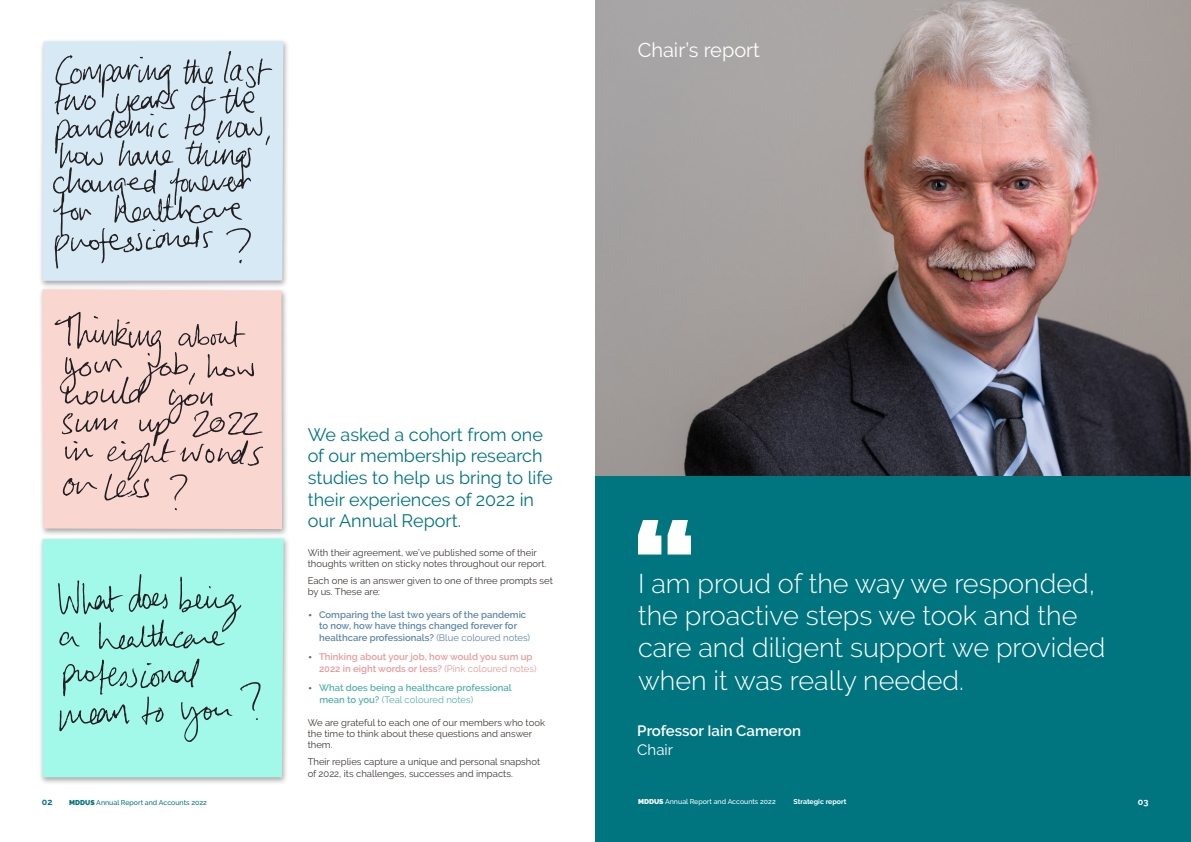
<style>
.page{position:relative;width:1191px;height:842px;background:#fff}
.page>*{position:absolute;margin:0;border:0;box-sizing:border-box;transform-origin:0 0}
.t1{font:300 27px/32.4px "Raleway";color:#fff}
.t2{font:20px "Raleway";color:#fff}
.t3{font:18px/21.6px "Raleway";color:#007580}
.t4{font:600 15px "Raleway";color:#fff}
.t5{font:15px "Raleway";color:#fff}
.t6{font:9.5px/11.4px "Raleway";color:#3e3835}
.t7{font:600 9.5px/11.4px "Raleway";color:#5c86ac}
.t8{font:600 9.5px/11.4px "Raleway";color:#ea9997}
.t9{font:600 9.5px "Raleway";color:#53b2ab}
.t10{font:9.5px "Raleway";color:#53b2ab}
.t11{font:700 9px "Raleway";color:#007580}
.t12{font:700 9px "Raleway";color:#fff}
.t13{font:500 7px "Raleway";color:#007580}
.t14{font:500 7px "Raleway";color:#fff}
.t15{font:700 7px "Raleway";color:#fff}
.s1{font-weight:900}
.s2{font-weight:300;font-size:14px;color:#63656a}
.s3{font-weight:400}
.s4{font-weight:600}
</style>
<div class="page">
<div style="left:38px;top:286px;width:250px;height:251px;background:#231f20;opacity:.4"></div>
<div style="left:43px;top:289px;width:239px;height:240px;background:#fad6d1"></div>
<div style="left:38px;top:536px;width:252px;height:249px;background:#231f20;opacity:.4"></div>
<div style="left:43px;top:538px;width:241px;height:239px;background:#a2f8e9"></div>
<div style="left:38px;top:38px;width:252px;height:251px;background:#231f20;opacity:.4"></div>
<div style="left:43px;top:41px;width:240px;height:240px;background:#d7e9f5"></div>
<svg style="left:240px;top:682px;width:21px;height:29px"></svg>
<svg style="left:59px;top:659px;width:174px;height:83px"></svg>
<svg style="left:58px;top:574px;width:184px;height:76px"></svg>
<svg style="left:53px;top:51px;width:219px;height:217px"></svg>
<svg style="left:54px;top:311px;width:209px;height:190px"></svg>
<img style="left:595px;top:0;width:596px;height:476px">
<div style="left:595px;top:476px;width:596px;height:366px;background:#007580"></div>
<svg style="left:638px;top:520px;width:53px;height:34px"></svg>
<p class="t2" style="left:637px;top:38px;width:124px">Chair’s report</p>
<p class="t11" style="left:42px;top:797px;width:12px">02</p>
<p class="t13" style="left:69px;top:798px;width:139px"><span class="s1">MDDUS</span> Annual Report and Accounts 2022</p>
<p class="t3" style="left:308px;top:424px;width:246px">We asked a cohort from one of our membership research studies to help us bring to life their experiences of 2022 in our Annual Report.</p>
<p class="t6" style="left:308px;top:546px;width:240px">With their agreement, we’ve published some of their thoughts written on sticky notes throughout our report.</p>
<p class="t6" style="left:308px;top:575px;width:247px">Each one is an answer given to one of three prompts set by us. These are:</p>
<p class="t7" style="left:319px;top:609px;width:213px;text-indent:-11px"><span class="s2">•</span> Comparing the last two years of the pandemic to now, how have things changed forever for healthcare professionals? <span class="s3">(Blue coloured notes)</span></p>
<p class="t8" style="left:319px;top:651px;width:219px;text-indent:-11px"><span class="s2">•</span> Thinking about your job, how would you sum up<br>2022 in eight words or less? <span class="s3">(Pink coloured notes)</span></p>
<p class="t9" style="left:308px;top:683px;width:205px"><span class="s2">•</span> What does being a healthcare professional</p>
<p class="t10" style="left:319px;top:694px;width:155px"><span class="s4">mean to you?</span> (Teal coloured notes)</p>
<p class="t6" style="left:308px;top:716px;width:239px">We are grateful to each one of our members who took the time to think about these questions and answer them.</p>
<p class="t6" style="left:308px;top:756px;width:234px">Their replies capture a unique and personal snapshot</p>
<p class="t6" style="left:308px;top:768px;width:207px">of 2022, its challenges, successes and impacts.</p>
<p class="t1" style="left:638px;top:567px;width:469px">I am proud of the way we responded, the proactive steps we took and the care and diligent support we provided when it was really needed.</p>
<p class="t4" style="left:637px;top:722px;width:165px">Professor Iain Cameron</p>
<p class="t5" style="left:637px;top:741px;width:37px">Chair</p>
<p class="t14" style="left:638px;top:798px;width:139px"><span class="s1">MDDUS</span> Annual Report and Accounts 2022</p>
<p class="t15" style="left:793px;top:798px;width:55px">Strategic report</p>
<p class="t12" style="left:1137px;top:797px;width:12px">03</p>
</div>
